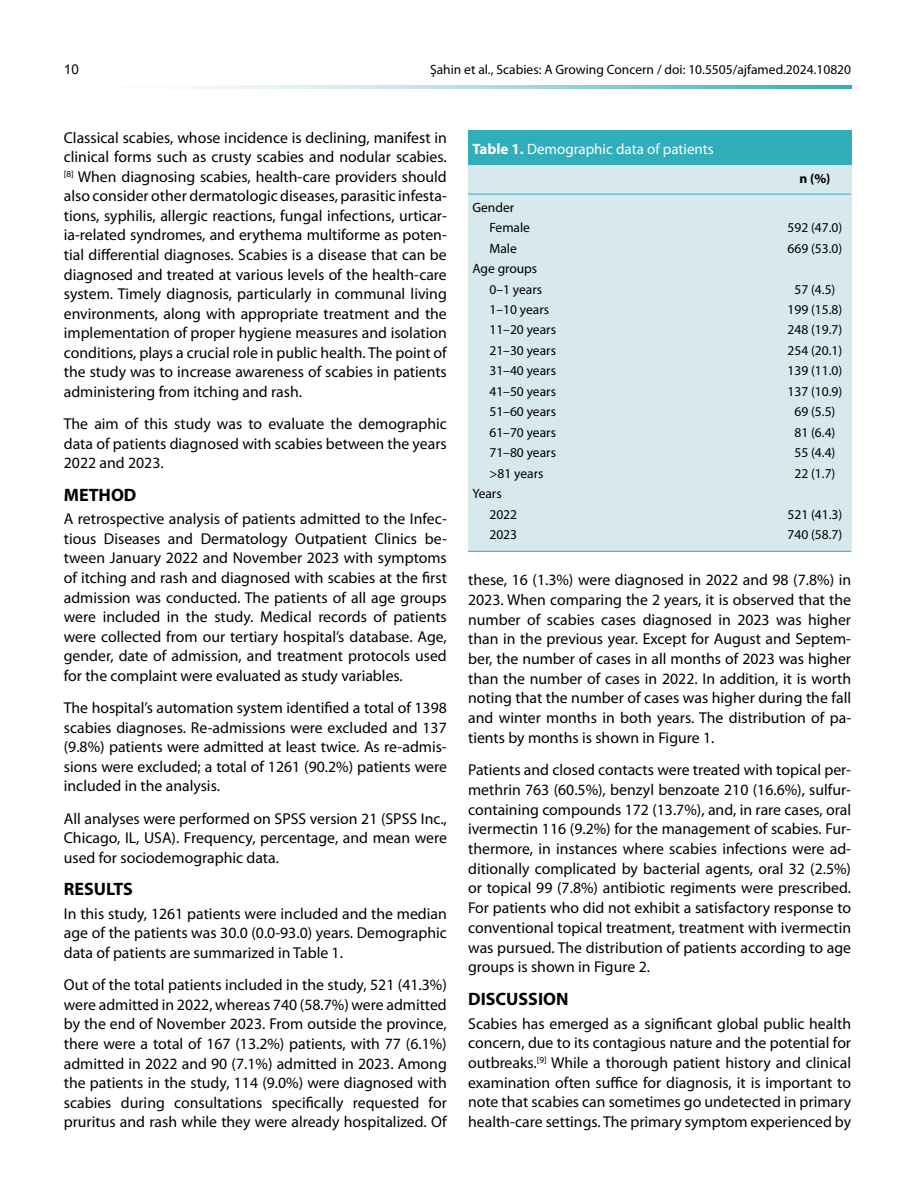
<style>
.page{position:relative;width:915px;height:1191px;background:#fff}
.page>*{position:absolute;margin:0;border:0;box-sizing:border-box;transform-origin:0 0}
.t1{font:700 18px "Myriad Pro";color:#000}
.t2{font:15.75px/19.5px "Myriad Pro";color:#000;text-align:justify}
.t3{font:15px "Myriad Pro";color:#fff}
.t4{font:13.5px/20.4px "Myriad Pro";color:#000}
.t5{font:700 13.5px "Myriad Pro";color:#000}
.t6{font:13.5px "Arial";color:#000}
.s1{font-weight:700}
</style>
<div class="page">
<svg style="left:194px;top:86px;width:656px;height:3px;background:#9fd5db"></svg>
<div style="left:468px;top:138px;width:382px;height:413px;background:#d7e9ec"></div>
<div style="left:468px;top:131px;width:382px;height:34px;background:#31aeba"></div>
<hr style="left:468px;top:194px;width:382px;height:1px;background:#31aeba">
<hr style="left:468px;top:551px;width:382px;height:1px;background:#31aeba">
<p class="t6" style="left:64px;top:60px;width:17px">10</p>
<p class="t4" style="left:430px;top:59px;width:422px">Şahin et al., Scabies: A Growing Concern / doi: 10.5505/ajfamed.2024.10820</p>
<p class="t2" style="left:64px;top:127px;width:384px">Classical scabies, whose incidence is declining, manifest in clinical forms such as crusty scabies and nodular scabies. <sup>[8]</sup> When diagnosing scabies, health-care providers should also consider other dermatologic diseases, parasitic infesta&shy;tions, syphilis, allergic reactions, fungal infections, urticar&shy;ia-related syndromes, and erythema multiforme as poten&shy;tial differential diagnoses. Scabies is a disease that can be diagnosed and treated at various levels of the health-care system. Timely diagnosis, particularly in communal living environments, along with appropriate treatment and the implementation of proper hygiene measures and isolation conditions, plays a crucial role in public health. The point of the study was to increase awareness of scabies in patients administering from itching and rash.</p>
<p class="t2" style="left:64px;top:414px;width:384px">The aim of this study was to evaluate the demographic data of patients diagnosed with scabies between the years 2022 and 2023.</p>
<p class="t1" style="left:64px;top:483px;width:74px">METHOD</p>
<p class="t2" style="left:64px;top:509px;width:384px">A retrospective analysis of patients admitted to the Infec&shy;tious Diseases and Dermatology Outpatient Clinics be&shy;tween January 2022 and November 2023 with symptoms of itching and rash and diagnosed with scabies at the first admission was conducted. The patients of all age groups were included in the study. Medical records of patients were collected from our tertiary hospital’s database. Age, gender, date of admission, and treatment protocols used for the complaint were evaluated as study variables.</p>
<p class="t2" style="left:64px;top:698px;width:384px">The hospital’s automation system identified a total of 1398 scabies diagnoses. Re-admissions were excluded and 137 (9.8%) patients were admitted at least twice. As re-admis&shy;sions were excluded; a total of 1261 (90.2%) patients were included in the analysis.</p>
<p class="t2" style="left:64px;top:808px;width:384px">All analyses were performed on SPSS version 21 (SPSS Inc., Chicago, IL, USA). Frequency, percentage, and mean were used for sociodemographic data.</p>
<p class="t1" style="left:64px;top:877px;width:71px">RESULTS</p>
<p class="t2" style="left:64px;top:903px;width:384px">In this study, 1261 patients were included and the median age of the patients was 30.0 (0.0-93.0) years. Demographic data of patients are summarized in Table 1.</p>
<p class="t2" style="left:64px;top:975px;width:384px">Out of the total patients included in the study, 521 (41.3%) were admitted in 2022, whereas 740 (58.7%) were admitted by the end of November 2023. From outside the province, there were a total of 167 (13.2%) patients, with 77 (6.1%) admitted in 2022 and 90 (7.1%) admitted in 2023. Among the patients in the study, 114 (9.0%) were diagnosed with scabies during consultations specifically requested for pruritus and rash while they were already hospitalized. Of</p>
<p class="t3" style="left:472px;top:139px;width:243px"><span class="s1">Table 1.</span> Demographic data of patients</p>
<p class="t4" style="left:489px;top:197px;width:42px;text-indent:-17px">Gender<br>Female</p>
<p class="t5" style="left:799px;top:169px;width:32px">n (%)</p>
<p class="t4" style="left:787px;top:217px;width:56px">592 (47.0)</p>
<p class="t4" style="left:489px;top:238px;width:29px">Male</p>
<p class="t4" style="left:787px;top:238px;width:56px">669 (53.0)</p>
<p class="t4" style="left:489px;top:258px;width:54px;text-indent:-17px">Age groups<br>0–1 years</p>
<p class="t4" style="left:794px;top:279px;width:43px">57 (4.5)</p>
<p class="t4" style="left:489px;top:299px;width:61px">1–10 years</p>
<p class="t4" style="left:787px;top:299px;width:56px">199 (15.8)</p>
<p class="t4" style="left:489px;top:319px;width:68px">11–20 years</p>
<p class="t4" style="left:787px;top:319px;width:56px">248 (19.7)</p>
<p class="t4" style="left:489px;top:340px;width:68px">21–30 years</p>
<p class="t4" style="left:787px;top:340px;width:56px">254 (20.1)</p>
<p class="t4" style="left:489px;top:360px;width:68px">31–40 years</p>
<p class="t4" style="left:787px;top:360px;width:56px">139 (11.0)</p>
<p class="t4" style="left:489px;top:381px;width:68px">41–50 years</p>
<p class="t4" style="left:787px;top:381px;width:56px">137 (10.9)</p>
<p class="t4" style="left:489px;top:401px;width:68px">51–60 years</p>
<p class="t4" style="left:794px;top:401px;width:43px">69 (5.5)</p>
<p class="t4" style="left:489px;top:422px;width:68px">61–70 years</p>
<p class="t4" style="left:794px;top:422px;width:43px">81 (6.4)</p>
<p class="t4" style="left:489px;top:442px;width:68px">71–80 years</p>
<p class="t4" style="left:794px;top:442px;width:43px">55 (4.4)</p>
<p class="t4" style="left:489px;top:463px;width:56px">&gt;81 years</p>
<p class="t4" style="left:794px;top:463px;width:43px">22 (1.7)</p>
<p class="t4" style="left:489px;top:483px;width:29px;text-indent:-17px">Years<br>2022</p>
<p class="t4" style="left:787px;top:503px;width:56px">521 (41.3)</p>
<p class="t4" style="left:489px;top:524px;width:29px">2023</p>
<p class="t4" style="left:787px;top:524px;width:56px">740 (58.7)</p>
<p class="t2" style="left:468px;top:570px;width:384px">these, 16 (1.3%) were diagnosed in 2022 and 98 (7.8%) in 2023. When comparing the 2 years, it is observed that the number of scabies cases diagnosed in 2023 was higher than in the previous year. Except for August and Septem&shy;ber, the number of cases in all months of 2023 was higher than the number of cases in 2022. In addition, it is worth noting that the number of cases was higher during the fall and winter months in both years. The distribution of pa&shy;tients by months is shown in Figure 1.</p>
<p class="t2" style="left:468px;top:760px;width:384px">Patients and closed contacts were treated with topical per&shy;methrin 763 (60.5%), benzyl benzoate 210 (16.6%), sulfur&shy;containing compounds 172 (13.7%), and, in rare cases, oral ivermectin 116 (9.2%) for the management of scabies. Fur&shy;thermore, in instances where scabies infections were ad&shy;ditionally complicated by bacterial agents, oral 32 (2.5%) or topical 99 (7.8%) antibiotic regiments were prescribed.<br>For patients who did not exhibit a satisfactory response to conventional topical treatment, treatment with ivermectin was pursued. The distribution of patients according to age groups is shown in Figure 2.</p>
<p class="t1" style="left:468px;top:987px;width:102px">DISCUSSION</p>
<p class="t2" style="left:468px;top:1013px;width:384px">Scabies has emerged as a significant global public health concern, due to its contagious nature and the potential for outbreaks.<sup>[9]</sup> While a thorough patient history and clinical examination often suffice for diagnosis, it is important to note that scabies can sometimes go undetected in primary health-care settings. The primary symptom experienced by</p>
</div>
